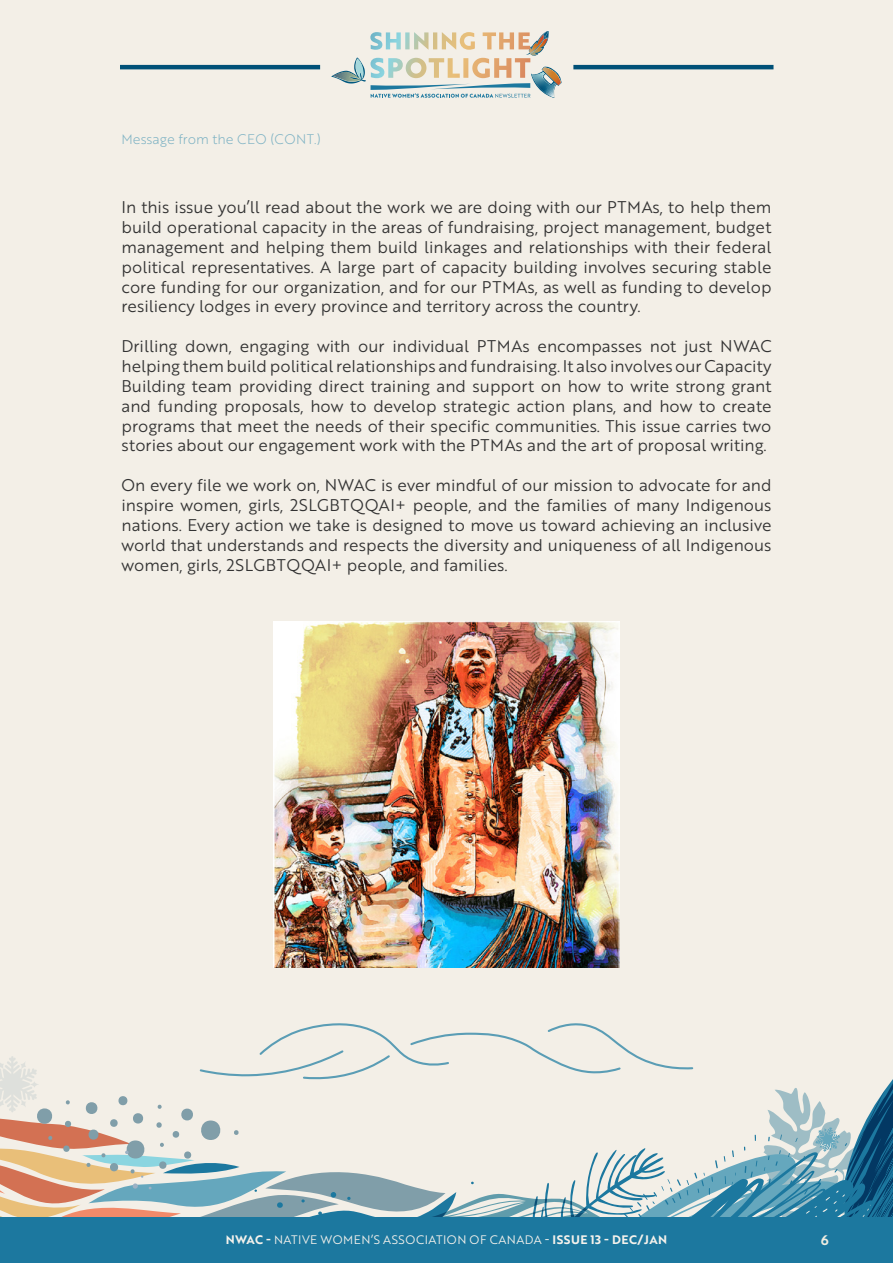
<style>
.page{position:relative;width:893px;height:1263px;background:#f3efe7}
.page>*{position:absolute;margin:0;border:0;box-sizing:border-box;transform-origin:0 0}
.t1{font:16.5px/19.8px "Brother 1816 Book";color:#333;text-align:justify}
.t2{font:13.5px "Brother 1816 Light";color:#7bb1c3}
.t3{font:13.5px "Brother 1816 Bold";color:#efede1}
.t4{font:12px "Brother 1816 Book";letter-spacing:.04em;color:#f5f2ec}
.s1{font-family:"Brother 1816 Bold"}
.s2{font-family:"Brother 1816 Regular"}
</style>
<div class="page">
<hr style="left:120px;top:65px;width:200px;height:4px;background:#005077">
<hr style="left:573px;top:65px;width:200px;height:4px;background:#005077">
<svg style="left:331px;top:32px;width:230px;height:66px"></svg>
<img style="left:273px;top:621px;width:347px;height:346px">
<svg style="left:0;top:1023px;width:893px;height:194px"></svg>
<div style="left:0;top:1217px;width:893px;height:46px;background:#1c789f"></div>
<p class="t2" style="left:122px;top:130px;width:201px">Message from the CEO (CONT.)</p>
<p class="t1" style="left:122px;top:197px;width:651px">In this issue you’ll read about the work we are doing with our PTMAs, to help them build operational capacity in the areas of fundraising, project management, budget management and helping them build linkages and relationships with their federal political representatives. A large part of capacity building involves securing stable core funding for our organization, and for our PTMAs, as well as funding to develop resiliency lodges in every province and territory across the country.</p>
<p class="t1" style="left:122px;top:336px;width:651px">Drilling down, engaging with our individual PTMAs encompasses not just NWAC helping them build political relationships and fundraising. It also involves our Capacity Building team providing direct training and support on how to write strong grant and funding proposals, how to develop strategic action plans, and how to create programs that meet the needs of their specific communities. This issue carries two stories about our engagement work with the PTMAs and the art of proposal writing.</p>
<p class="t1" style="left:122px;top:475px;width:651px">On every file we work on, NWAC is ever mindful of our mission to advocate for and inspire women, girls, 2SLGBTQQAI+ people, and the families of many Indigenous nations. Every action we take is designed to move us toward achieving an inclusive world that understands and respects the diversity and uniqueness of all Indigenous women, girls, 2SLGBTQQAI+ people, and families.</p>
<p class="t4" style="left:226px;top:1230px;width:443px"><span class="s1">NWAC -</span> NATIVE WOMEN’S ASSOCIATION OF CANADA <span class="s2">-</span> <span class="s1">ISSUE 13 - DEC/JAN</span></p>
<p class="t3" style="left:821px;top:1230px;width:9px">6</p>
</div>
